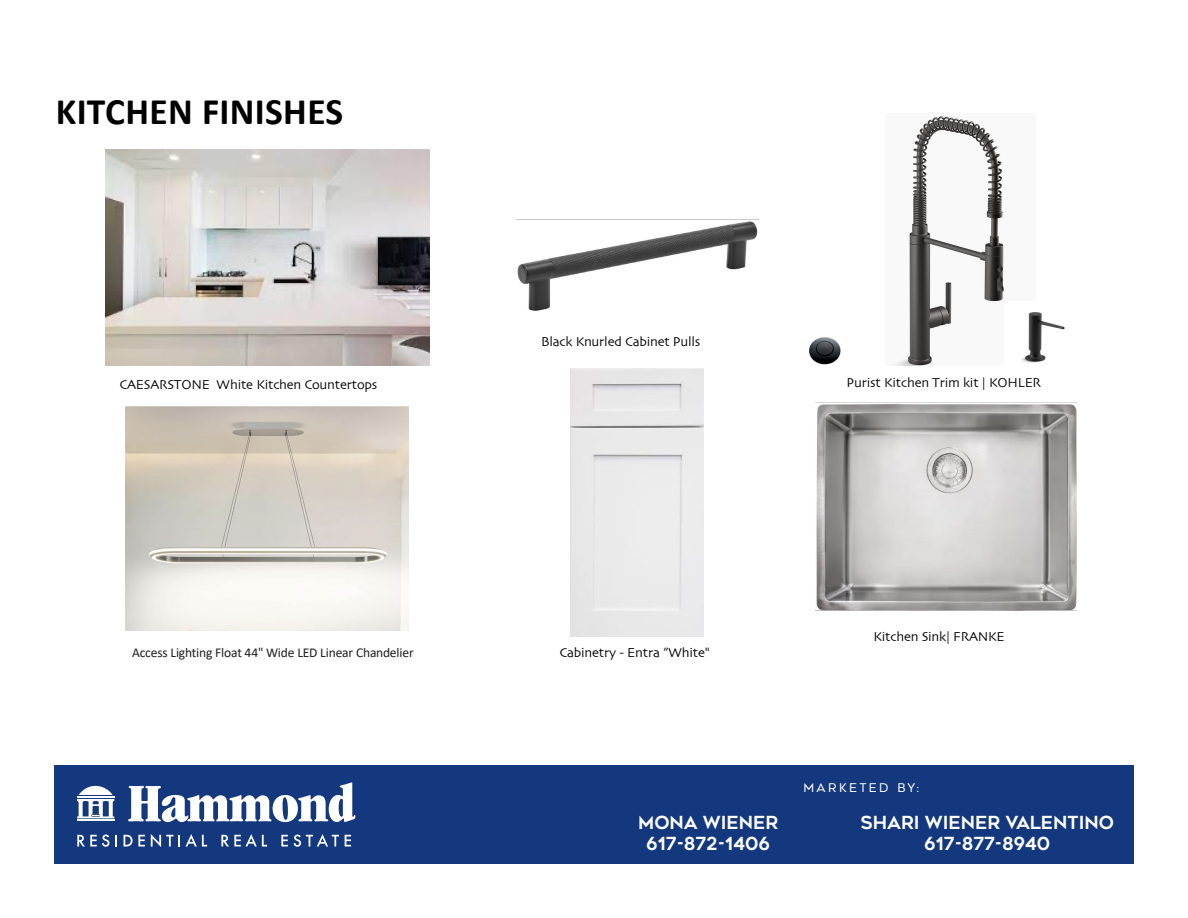
<style>
.page{position:relative;width:1188px;height:918px;background:#fff}
.page>*{position:absolute;margin:0;border:0;box-sizing:border-box;transform-origin:0 0}
.t1{font:700 37.5px "Calibri";letter-spacing:.01em;color:#000}
.t2{font:700 18px/21.6px "Geometos Neue";color:#fff;text-align:center}
.t3{font:13.5px "Skia";letter-spacing:-.015em;color:#000}
.t4{font:13.5px "Calibri";letter-spacing:-.015em;color:#1e1e1e}
.t5{font:12px "Geometos Neue";letter-spacing:.2em;color:#fff}
</style>
<div class="page">
<div style="left:54px;top:765px;width:1080px;height:99px;background:#13387e"></div>
<svg style="left:128px;top:782px;width:227px;height:40px"></svg>
<hr style="left:77px;top:819px;width:37px;height:2px;background:#fff">
<svg style="left:77px;top:785px;width:37px;height:33px"></svg>
<svg style="left:77px;top:835px;width:32px;height:12px"></svg>
<svg style="left:115px;top:835px;width:2px;height:11px"></svg>
<svg style="left:124px;top:835px;width:21px;height:11px"></svg>
<svg style="left:151px;top:834px;width:22px;height:13px"></svg>
<svg style="left:179px;top:834px;width:28px;height:12px"></svg>
<svg style="left:221px;top:834px;width:46px;height:12px"></svg>
<svg style="left:281px;top:835px;width:7px;height:11px"></svg>
<svg style="left:294px;top:834px;width:45px;height:13px"></svg>
<svg style="left:345px;top:835px;width:6px;height:11px"></svg>
<img style="left:815px;top:402px;width:262px;height:209px">
<div style="left:571px;top:368px;width:132px;height:268px;background:#eaeaea"></div>
<img style="left:517px;top:219px;width:242px;height:92px">
<img style="left:894px;top:116px;width:110px;height:249px">
<img style="left:126px;top:407px;width:283px;height:223px">
<img style="left:106px;top:149px;width:323px;height:216px">
<img style="left:1021px;top:312px;width:44px;height:51px">
<img style="left:809px;top:337px;width:32px;height:28px">
<h1 class="t1" style="left:56px;top:85px;width:289px">KITCHEN FINISHES</h1>
<p class="t3" style="left:120px;top:376px;width:259px">CAESARSTONE White Kitchen Countertops</p>
<p class="t4" style="left:132px;top:643px;width:283px">Access Lighting Float 44" Wide LED Linear Chandelier</p>
<p class="t3" style="left:541px;top:333px;width:161px">Black Knurled Cabinet Pulls</p>
<p class="t3" style="left:847px;top:375px;width:196px">Purist Kitchen Trim kit | KOHLER</p>
<p class="t3" style="left:560px;top:645px;width:152px">Cabinetry - Entra ”White"</p>
<p class="t3" style="left:873px;top:629px;width:133px">Kitchen Sink| FRANKE</p>
<p class="t5" style="left:804px;top:781px;width:117px">MARKETED BY:</p>
<h2 class="t2" style="left:638px;top:812px;width:142px">MONA WIENER<br>617-872-1406</h2>
<h2 class="t2" style="left:861px;top:812px;width:255px">SHARI WIENER VALENTINO<br>617-877-8940</h2>
</div>
